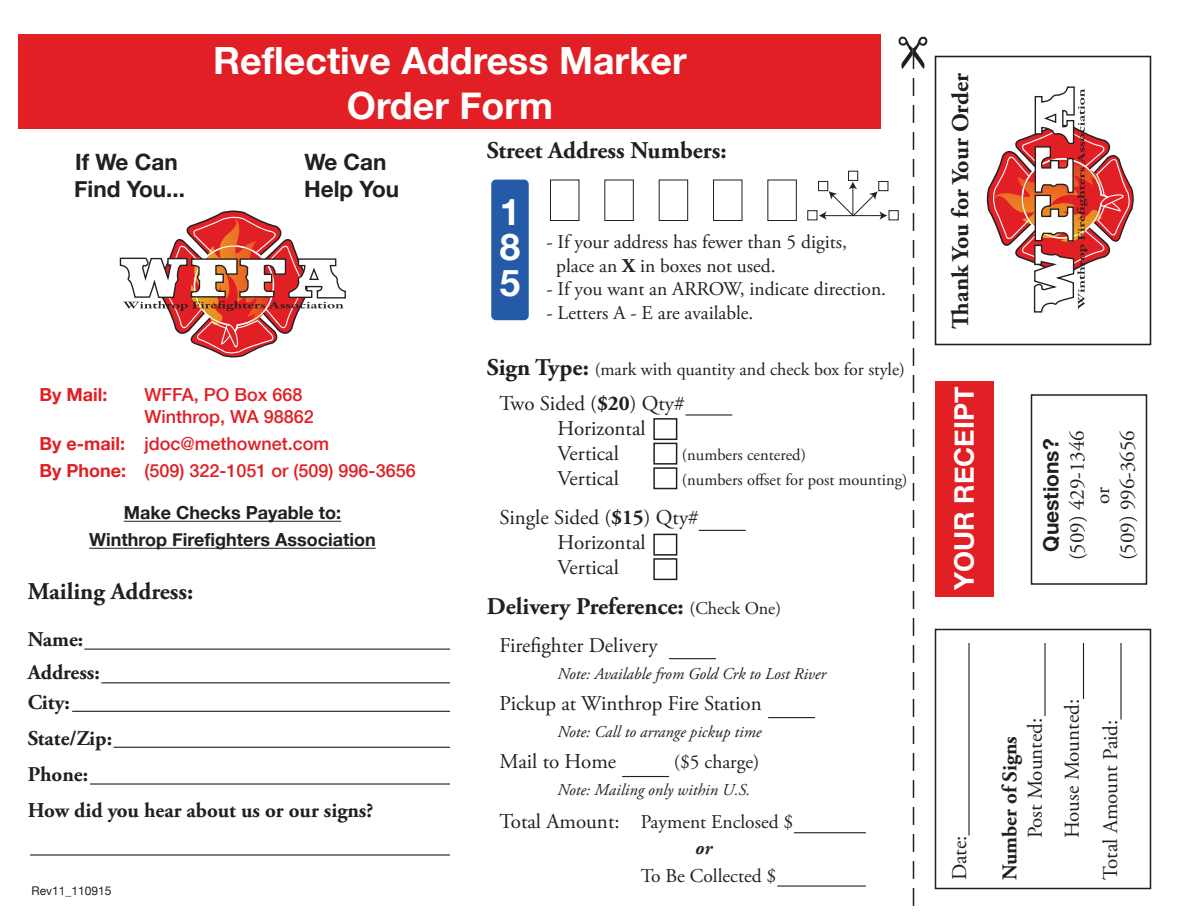
<style>
.page{position:relative;width:1188px;height:918px;background:#fff}
.page>*{position:absolute;margin:0;border:0;box-sizing:border-box;transform-origin:0 0}
.t1{font:700 37.5px/45px "Helvetica Neue";color:#fff;text-align:center}
.t2{font:700 36.75px/35.4px "Helvetica Neue";color:#fff;text-align:justify}
.t3{font:700 27px "Helvetica Neue";color:#fff}
.t4{font:700 24px "Adobe Garamond Pro";color:#231f20}
.t5{font:700 22.5px/27px "Helvetica Neue";color:#231f20}
.t6{font:21px/25.2px "Adobe Garamond Pro";color:#231f20}
.t7{font:700 21px/36px "Adobe Garamond Pro";color:#231f20}
.t8{font:700 21px "Helvetica Neue";color:#231f20}
.t9{font:19.5px/23.4px "Adobe Garamond Pro";color:#231f20}
.t10{font:500 18px/21.6px "Helvetica Neue";color:#e11f25}
.t11{font:700 18px/27px "Helvetica Neue";color:#231f20;text-align:center}
.t12{font:18px "Adobe Garamond Pro";color:#231f20}
.t13{font:700 18px "Helvetica Neue";color:#e11f25}
.t14{font:italic 16.5px "Adobe Garamond Pro";color:#231f20}
.t15{font:16.5px "Adobe Garamond Pro";color:#231f20}
.t16{font:12px "Helvetica Neue";color:#231f20}
.s1{font-weight:700}
.s2{font-weight:700;font-size:24px}
.s3{font-weight:400;font-size:18px}
.s4{font-size:21px}
.s5{font-weight:700;font-style:italic}
</style>
<div class="page">
<div style="left:935px;top:381px;width:59px;height:216px;background:#e11f25"></div>
<div style="left:18px;top:34px;width:862px;height:95px;background:#e11f25"></div>
<hr style="left:124px;top:521px;width:217px;height:1px;background:#231f20">
<hr style="left:89px;top:548px;width:287px;height:1px;background:#231f20">
<div style="left:1031px;top:394px;width:116px;height:191px;border:2px solid #231f20"></div>
<div style="left:935px;top:629px;width:216px;height:260px;border:2px solid #231f20"></div>
<div style="left:935px;top:56px;width:216px;height:289px;border:2px solid #231f20"></div>
<svg style="left:119px;top:210px;width:227px;height:148px"></svg>
<svg style="left:986px;top:86px;width:148px;height:227px"></svg>
<hr style="left:84px;top:649px;width:366px;height:1px;background:#231f20">
<hr style="left:101px;top:682px;width:349px;height:1px;background:#231f20">
<hr style="left:72px;top:711px;width:378px;height:1px;background:#231f20">
<hr style="left:114px;top:747px;width:336px;height:1px;background:#231f20">
<hr style="left:90px;top:783px;width:360px;height:2px;background:#231f20">
<hr style="left:30px;top:854px;width:420px;height:2px;background:#231f20">
<hr style="left:685px;top:414px;width:47px;height:2px;background:#231f20">
<hr style="left:699px;top:530px;width:47px;height:1px;background:#231f20">
<hr style="left:669px;top:658px;width:47px;height:1px;background:#231f20">
<hr style="left:622px;top:776px;width:47px;height:1px;background:#231f20">
<hr style="left:794px;top:832px;width:72px;height:1px;background:#231f20">
<hr style="left:777px;top:885px;width:89px;height:2px;background:#231f20">
<hr style="left:768px;top:717px;width:47px;height:1px;background:#231f20">
<hr style="left:968px;top:643px;width:2px;height:193px;background:#231f20">
<hr style="left:1044px;top:643px;width:2px;height:73px;background:#231f20">
<hr style="left:1083px;top:643px;width:1px;height:56px;background:#231f20">
<hr style="left:1120px;top:643px;width:2px;height:77px;background:#231f20">
<div style="left:550px;top:180px;width:29px;height:41px;border:1px solid #231f20"></div>
<div style="left:604px;top:180px;width:30px;height:41px;border:1px solid #231f20"></div>
<div style="left:659px;top:180px;width:29px;height:41px;border:1px solid #231f20"></div>
<div style="left:713px;top:180px;width:29px;height:41px;border:1px solid #231f20"></div>
<div style="left:767px;top:180px;width:30px;height:41px;border:1px solid #231f20"></div>
<svg style="left:899px;top:36px;width:28px;height:870px"></svg>
<svg style="left:819px;top:181px;width:68px;height:39px"></svg>
<div style="left:807px;top:210px;width:10px;height:10px;border:1px solid #231f20"></div>
<div style="left:818px;top:181px;width:10px;height:10px;border:1px solid #231f20"></div>
<div style="left:878px;top:181px;width:10px;height:10px;border:1px solid #231f20"></div>
<div style="left:889px;top:210px;width:10px;height:10px;border:1px solid #231f20"></div>
<div style="left:848px;top:171px;width:10px;height:10px;border:1px solid #231f20"></div>
<div style="left:653px;top:418px;width:24px;height:22px;border:2px solid #231f20"></div>
<div style="left:653px;top:443px;width:24px;height:22px;border:2px solid #231f20"></div>
<div style="left:653px;top:467px;width:24px;height:22px;border:2px solid #231f20"></div>
<div style="left:653px;top:534px;width:24px;height:22px;border:2px solid #231f20"></div>
<div style="left:653px;top:558px;width:24px;height:22px;border:2px solid #231f20"></div>
<div style="left:491px;top:180px;width:38px;height:140px;background:#255aa8;border-radius:5px"></div>
<p class="t5" style="left:74px;top:147px;width:112px">If We Can<br>Find You...</p>
<h1 class="t1" style="left:213px;top:37px;width:475px">Reflective Address Marker<br>Order Form</h1>
<p class="t5" style="left:304px;top:147px;width:96px">We Can<br>Help You</p>
<p class="t4" style="left:487px;top:136px;width:241px">Street Address Numbers:</p>
<h2 class="t2" style="left:500px;top:193px;width:22px">1<br>8<br>5</h2>
<p class="t9" style="left:556px;top:231px;width:292px;text-indent:-10px">- If your address has fewer than 5 digits, place an <span class="s1">X</span> in boxes not used.</p>
<p class="t9" style="left:546px;top:278px;width:341px">- If you want an ARROW, indicate direction.</p>
<p class="t9" style="left:546px;top:302px;width:209px">- Letters A - E are available.</p>
<p class="t12" style="left:487px;top:359px;width:420px"><span class="s2">Sign Type:</span> (mark with quantity and check box for style)</p>
<p class="t13" style="left:40px;top:383px;width:69px">By Mail:</p>
<p class="t10" style="left:144px;top:383px;width:171px">WFFA, PO Box 668<br>Winthrop, WA 98862</p>
<p class="t10" style="left:40px;top:429px;width:378px;line-height:27px"><span class="s1">By e-mail:</span> jdoc@methownet.com<br><span class="s1">By Phone:</span> (509) 322-1051 or (509) 996-3656</p>
<p class="t11" style="left:89px;top:499px;width:288px">Make Checks Payable to:<br>Winthrop Firefighters Association</p>
<p class="t4" style="left:28px;top:577px;width:167px">Mailing Address:</p>
<p class="t7" style="left:28px;top:624px;width:74px;line-height:33px">Name:<br>Address:</p>
<p class="t7" style="left:28px;top:685px;width:347px">City:<br>State/Zip:<br>Phone:<br>How did you hear about us or our signs?</p>
<p class="t16" style="left:31px;top:884px;width:82px">Rev11_110915</p>
<p class="t6" style="left:557px;top:391px;width:129px;text-indent:-58px">Two Sided (<span class="s1">$20</span>) Qty#<br>Horizontal<br>Vertical</p>
<p class="t15" style="left:682px;top:445px;width:126px">(numbers centered)</p>
<p class="t6" style="left:558px;top:467px;width:63px">Vertical</p>
<p class="t15" style="left:682px;top:470px;width:227px">(numbers offset for post mounting)</p>
<p class="t6" style="left:557px;top:505px;width:143px;text-indent:-58px">Single Sided (<span class="s1">$15</span>) Qty#<br>Horizontal<br>Vertical</p>
<p class="t4" style="left:487px;top:593px;width:296px">Delivery Preference: <span class="s3">(Check One)</span></p>
<p class="t6" style="left:499px;top:633px;width:160px">Firefighter Delivery</p>
<p class="t14" style="left:557px;top:664px;width:270px">Note: Available from Gold Crk to Lost River</p>
<p class="t6" style="left:500px;top:691px;width:264px">Pickup at Winthrop Fire Station</p>
<p class="t14" style="left:557px;top:722px;width:206px">Note: Call to arrange pickup time</p>
<p class="t6" style="left:499px;top:750px;width:118px">Mail to Home</p>
<p class="t9" style="left:674px;top:751px;width:87px">($5 charge)</p>
<p class="t14" style="left:557px;top:780px;width:194px">Note: Mailing only within U.S.</p>
<p class="t9" style="left:695px;top:810px;width:100px;line-height:25.5px;text-indent:-196px"><span class="s4">Total Amount:</span> Payment Enclosed $ <span class="s5">or</span></p>
<p class="t9" style="left:641px;top:865px;width:137px">To Be Collected $</p>
<p class="t4" style="left:946px;top:329px;width:257px;rotate:-90deg">Thank You for Your Order</p>
<p class="t3" style="left:948px;top:590px;width:204px;rotate:-90deg">YOUR RECEIPT</p>
<p class="t8" style="left:1038px;top:552px;width:115px;rotate:-90deg">Questions?</p>
<p class="t6" style="left:1065px;top:560px;width:132px;text-align:center;rotate:-90deg">(509) 429-1346 or<br>(509) 996-3656</p>
<p class="t6" style="left:948px;top:880px;width:46px;rotate:-90deg">Date:</p>
<p class="t6" style="left:1023px;top:838px;width:122px;rotate:-90deg">Post Mounted:</p>
<p class="t7" style="left:992px;top:880px;width:146px;rotate:-90deg">Number of Signs</p>
<p class="t6" style="left:1060px;top:838px;width:141px;rotate:-90deg">House Mounted:</p>
<p class="t6" style="left:1099px;top:880px;width:162px;rotate:-90deg">Total Amount Paid:</p>
</div>
